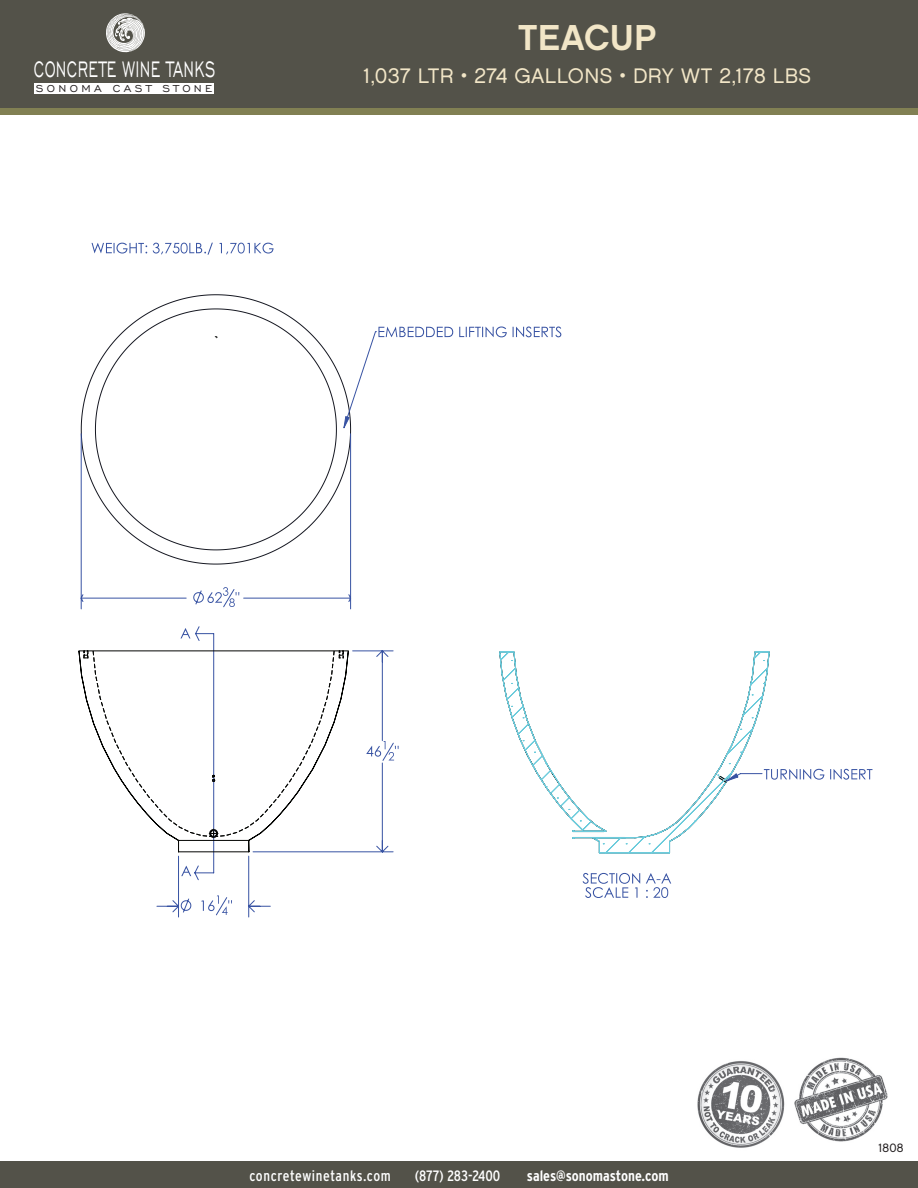
<style>
.page{position:relative;width:918px;height:1188px;background:#fff}
.page>*{position:absolute;margin:0;border:0;box-sizing:border-box;transform-origin:0 0}
.t1{font:36px "Chalet New York Nineteen Sixty";letter-spacing:.02em;color:#f2e6c7}
.t2{font:28.8px "Engravers Gothic BT";letter-spacing:.02em;color:#fff;scale:.6 1}
.t3{font:21px "Chalet London Nineteen Sixty";letter-spacing:.02em;color:#f2e6c7}
.t4{font:condensed 15px "Interstate";letter-spacing:.03em;color:#fff}
.t5{font:700 condensed 15px "Interstate";color:#fff}
.t6{font:condensed 15px "Interstate";letter-spacing:-.01em;color:#fff}
.t7{font:12.9px "Engravers Gothic BT";letter-spacing:.26em;color:#231f20}
.t8{font:12px "Chalet London Nineteen Sixty";color:#231f20}
</style>
<div class="page">
<div style="left:0;top:0;width:918px;height:108px;background:#535249"></div>
<div style="left:0;top:108px;width:918px;height:7px;background:#818053"></div>
<div style="left:0;top:1161px;width:918px;height:27px;background:#535249"></div>
<img style="left:794px;top:1057px;width:94px;height:85px">
<div style="left:34px;top:84px;width:180px;height:10px;background:#fff"></div>
<svg style="left:106px;top:13px;width:39px;height:40px"></svg>
<img style="left:697px;top:1061px;width:88px;height:87px">
<svg style="left:81px;top:294px;width:270px;height:139px"></svg>
<svg style="left:499px;top:651px;width:271px;height:203px"></svg>
<svg style="left:80px;top:433px;width:271px;height:177px"></svg>
<svg style="left:343px;top:326px;width:218px;height:103px"></svg>
<svg style="left:583px;top:873px;width:88px;height:25px"></svg>
<svg style="left:726px;top:763px;width:146px;height:19px"></svg>
<svg style="left:394px;top:745px;width:5px;height:5px"></svg>
<svg style="left:92px;top:243px;width:182px;height:12px"></svg>
<svg style="left:156px;top:650px;width:238px;height:268px"></svg>
<svg style="left:83px;top:626px;width:261px;height:255px"></svg>
<hr style="left:179px;top:840px;width:70px;height:1px;background:#040503">
<hr style="left:79px;top:650px;width:269px;height:1px;background:#040503">
<hr style="left:179px;top:851px;width:70px;height:1px;background:#040503">
<h2 class="t2" style="left:34px;top:53px;width:304px">CONCRETE WINE TANKS</h2>
<p class="t7" style="left:36px;top:82px;width:178px">SONOMA CAST STONE</p>
<h1 class="t1" style="left:518px;top:15px;width:140px">TEACUP</h1>
<p class="t3" style="left:363px;top:63px;width:449px">1,037 LTR • 274 GALLONS • DRY WT 2,178 LBS</p>
<p class="t4" style="left:249px;top:1167px;width:143px">concretewinetanks.com</p>
<p class="t6" style="left:415px;top:1167px;width:87px">(877) 283-2400</p>
<p class="t5" style="left:527px;top:1167px;width:143px">sales@sonomastone.com</p>
<p class="t8" style="left:878px;top:1140px;width:27px">1808</p>
</div>
